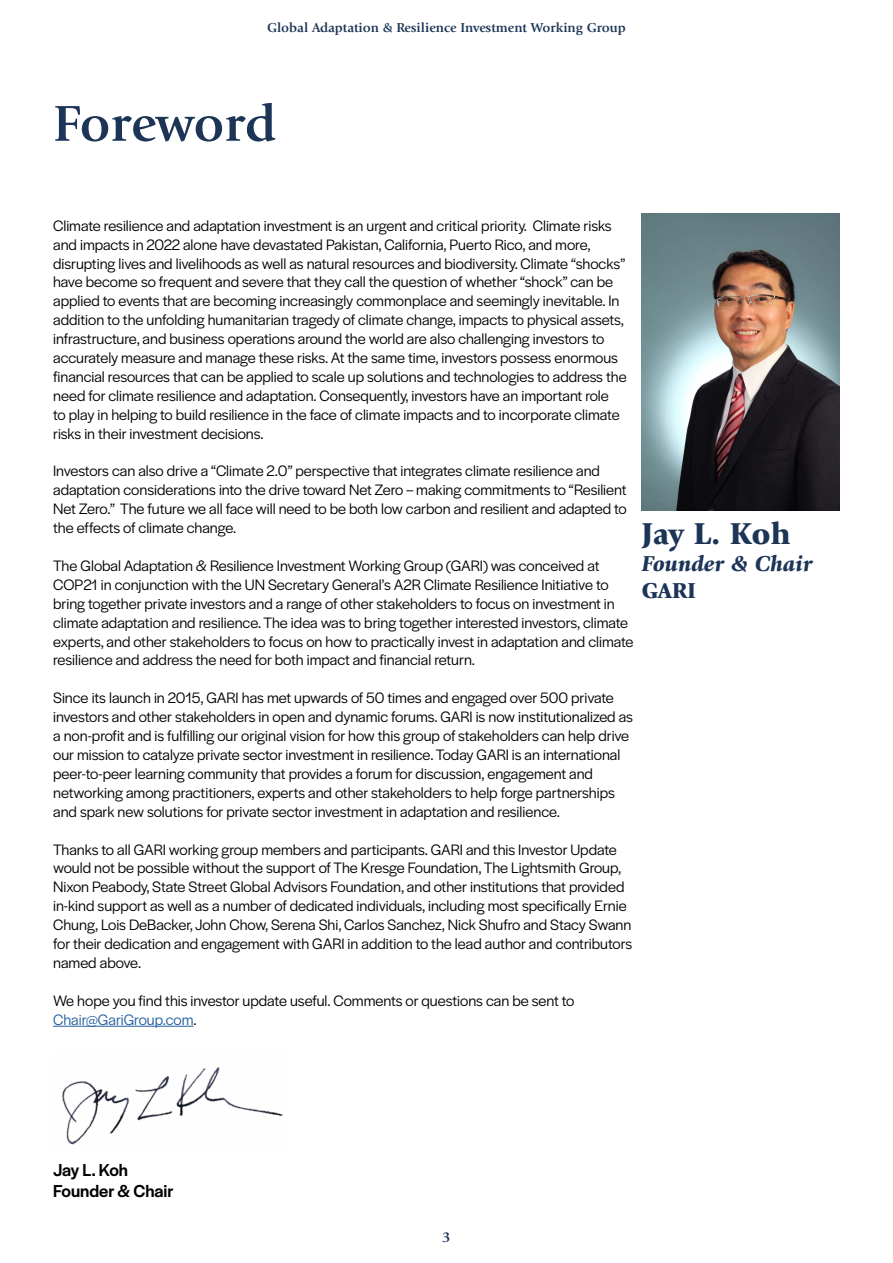
<style>
.page{position:relative;width:893px;height:1263px;background:#fff}
.page>*{position:absolute;margin:0;border:0;box-sizing:border-box;transform-origin:0 0}
.t1{font:700 52.5px "Giovanni Std";color:#1c3557}
.t2{font:900 31.5px "Giovanni Std";letter-spacing:-.01em;color:#1c3557}
.t3{font:italic 900 22.5px "Giovanni Std";color:#1c3557}
.t4{font:900 22.5px "Giovanni Std";color:#1c3557}
.t5{font:500 18px/21.6px "Halyard Display";color:#000}
.t6{font:15.75px/18.9px "Halyard Display";color:#000}
.t7{font:700 15px "Giovanni Std";color:#1c3557}
.t8{font:700 13.5px "Giovanni Std";color:#1c3557}
.s1{color:#215e9e}
</style>
<div class="page">
<hr style="left:53px;top:1026px;width:141px;height:1px;background:#215e9e">
<img style="left:642px;top:214px;width:198px;height:297px">
<img style="left:62px;top:1067px;width:221px;height:78px">
<p class="t8" style="left:267px;top:20px;width:360px">Global Adaptation &amp; Resilience Investment Working Group</p>
<h1 class="t1" style="left:53px;top:93px;width:224px">Foreword</h1>
<p class="t6" style="left:53px;top:215px;width:575px">Climate resilience and adaptation investment is an urgent and critical priority. Climate risks and impacts in 2022 alone have devastated Pakistan, California, Puerto Rico, and more, disrupting lives and livelihoods as well as natural resources and biodiversity. Climate “shocks” have become so frequent and severe that they call the question of whether “shock” can be applied to events that are becoming increasingly commonplace and seemingly inevitable. In addition to the unfolding humanitarian tragedy of climate change, impacts to physical assets, infrastructure, and business operations around the world are also challenging investors to accurately measure and manage these risks. At the same time, investors possess enormous financial resources that can be applied to scale up solutions and technologies to address the need for climate resilience and adaptation. Consequently, investors have an important role<br>to play in helping to build resilience in the face of climate impacts and to incorporate climate risks in their investment decisions.</p>
<p class="t6" style="left:53px;top:461px;width:575px">Investors can also drive a “Climate 2.0” perspective that integrates climate resilience and adaptation considerations into the drive toward Net Zero – making commitments to “Resilient Net Zero.” The future we all face will need to be both low carbon and resilient and adapted to the effects of climate change.</p>
<p class="t6" style="left:53px;top:555px;width:582px">The Global Adaptation &amp; Resilience Investment Working Group (GARI) was conceived at COP21 in conjunction with the UN Secretary General’s A2R Climate Resilience Initiative to bring together private investors and a range of other stakeholders to focus on investment in climate adaptation and resilience. The idea was to bring together interested investors, climate experts, and other stakeholders to focus on how to practically invest in adaptation and climate resilience and address the need for both impact and financial return.</p>
<p class="t6" style="left:53px;top:688px;width:581px">Since its launch in 2015, GARI has met upwards of 50 times and engaged over 500 private investors and other stakeholders in open and dynamic forums. GARI is now institutionalized as a non-profit and is fulfilling our original vision for how this group of stakeholders can help drive our mission to catalyze private sector investment in resilience. Today GARI is an international peer-to-peer learning community that provides a forum for discussion, engagement and networking among practitioners, experts and other stakeholders to help forge partnerships and spark new solutions for private sector investment in adaptation and resilience.</p>
<p class="t6" style="left:53px;top:839px;width:581px">Thanks to all GARI working group members and participants. GARI and this Investor Update would not be possible without the support of The Kresge Foundation, The Lightsmith Group, Nixon Peabody, State Street Global Advisors Foundation, and other institutions that provided in-kind support as well as a number of dedicated individuals, including most specifically Ernie Chung, Lois DeBacker, John Chow, Serena Shi, Carlos Sanchez, Nick Shufro and Stacy Swann for their dedication and engagement with GARI in addition to the lead author and contributors named above.</p>
<p class="t6" style="left:53px;top:990px;width:523px">We hope you find this investor update useful. Comments or questions can be sent to<br><span class="s1">Chair@GariGroup.com</span>.</p>
<h2 class="t2" style="left:642px;top:514px;width:150px">Jay L. Koh</h2>
<h3 class="t3" style="left:642px;top:550px;width:172px">Founder &amp; Chair</h3>
<h3 class="t4" style="left:642px;top:577px;width:56px">GARI</h3>
<p class="t5" style="left:53px;top:1158px;width:122px">Jay L. Koh<br>Founder &amp; Chair</p>
<p class="t7" style="left:442px;top:1228px;width:10px">3</p>
</div>
